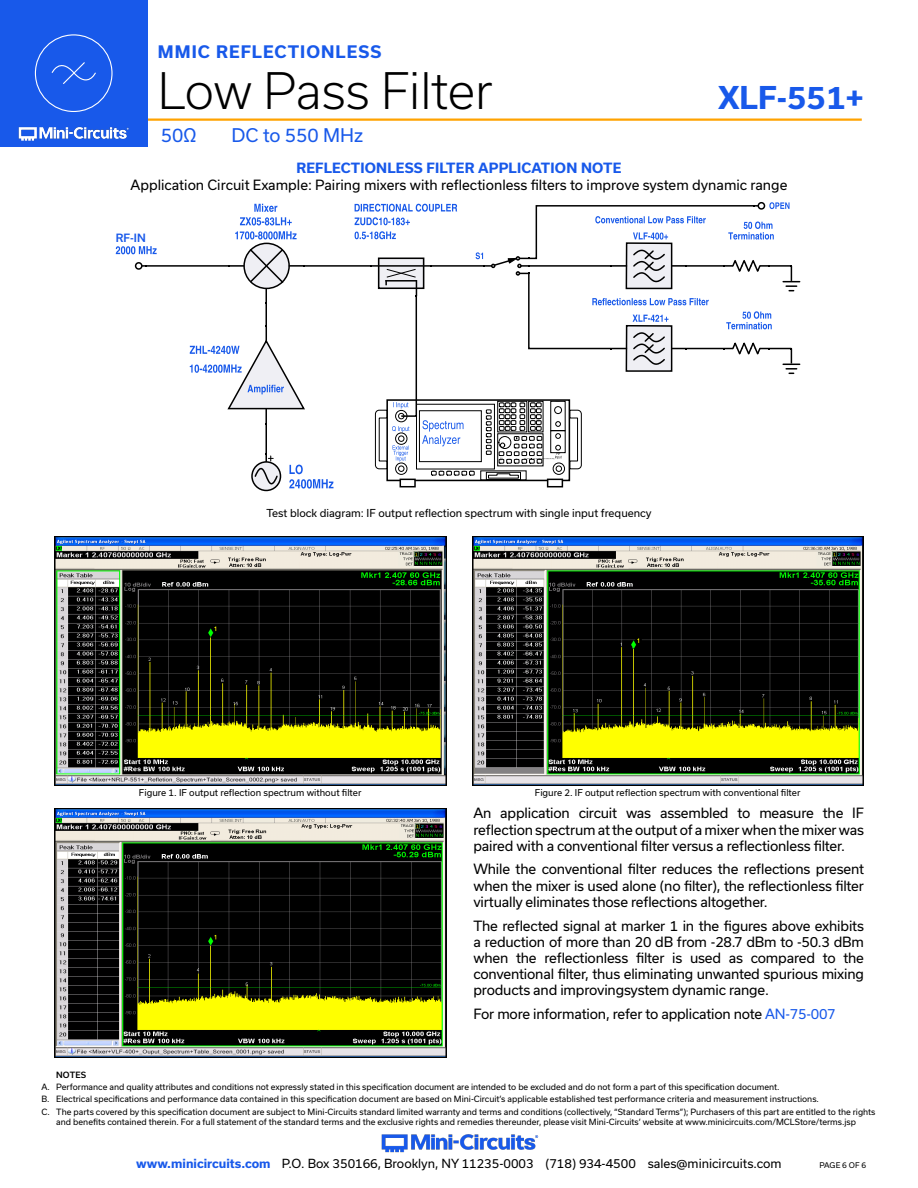
<style>
.page{position:relative;width:918px;height:1188px;background:#fff}
.page>*{position:absolute;margin:0;border:0;box-sizing:border-box;transform-origin:0 0}
.t1{font:300 48px "Usual";color:#000}
.t2{font:700 30px "Usual";color:#1859ea}
.t3{font:18px "Usual";color:#1859ea}
.t4{font:700 16.5px "Usual";letter-spacing:.065em;color:#1859ea}
.Regular_Copy{font:13.5px/16.2px "Usual";letter-spacing:-.015em;color:#000;text-align:justify}
.Blue_Headers{font:700 13.5px "Usual";letter-spacing:.015em;color:#1859ea}
.t5{font:12px "Usual";color:#000}
.t6{font:500 10.95px "Usual";color:#1859ea}
.Product_Marking_Copy{font:10.5px "Usual";color:#000}
.Notes{font:9px "Usual";color:#000}
.t7{font:8.25px/12.1px "Usual";color:#000}
.t8{font:500 8.25px "Usual";letter-spacing:.015em;color:#000}
.t9{font:7.5px "Usual";color:#000}
.s1{color:#1859ea}
.s2{font-weight:700;color:#1859ea}
</style>
<div class="page">
<img style="left:381px;top:1134px;width:158px;height:19px">
<hr style="left:129px;top:118px;width:733px;height:3px;background:#ffa300">
<div style="left:0;top:0;width:147px;height:147px;background:#1859ea"></div>
<img style="left:18px;top:120px;width:130px;height:25px">
<div style="left:35px;top:34px;width:78px;height:78px;border:1px solid #fff;border-radius:50%"></div>
<svg style="left:51px;top:62px;width:45px;height:22px"></svg>
<img style="left:54px;top:808px;width:392px;height:250px">
<img style="left:472px;top:536px;width:392px;height:249px">
<svg style="left:244px;top:243px;width:45px;height:45px"></svg>
<div style="left:243px;top:243px;width:47px;height:46px;border:2px solid #000;border-radius:50%"></div>
<svg style="left:229px;top:248px;width:75px;height:55px"></svg>
<svg style="left:235px;top:204px;width:62px;height:35px"></svg>
<div style="left:135px;top:262px;width:8px;height:8px;border:2px solid #000;border-radius:50%"></div>
<svg style="left:136px;top:263px;width:10px;height:6px"></svg>
<div style="left:251px;top:461px;width:30px;height:30px;border:2px solid #000;border-radius:50%"></div>
<svg style="left:253px;top:454px;width:26px;height:38px"></svg>
<svg style="left:289px;top:465px;width:44px;height:24px"></svg>
<svg style="left:190px;top:326px;width:115px;height:98px"></svg>
<div style="left:480px;top:471px;width:46px;height:9px;border:1px solid #000"></div>
<div style="left:400px;top:479px;width:16px;height:8px;border:2px solid #000"></div>
<div style="left:547px;top:479px;width:16px;height:8px;border:2px solid #000"></div>
<hr style="left:265px;top:303px;width:2px;height:23px;background:#000">
<hr style="left:265px;top:424px;width:2px;height:30px;background:#000">
<svg style="left:116px;top:246px;width:41px;height:8px"></svg>
<hr style="left:146px;top:265px;width:83px;height:2px;background:#000">
<hr style="left:304px;top:265px;width:67px;height:2px;background:#000">
<svg style="left:355px;top:202px;width:445px;height:277px"></svg>
<hr style="left:431px;top:265px;width:53px;height:2px;background:#000">
<img style="left:54px;top:536px;width:392px;height:249px">
<h3 class="t4" style="left:158px;top:42px;width:225px">MMIC REFLECTIONLESS</h3>
<h1 class="t1" style="left:158px;top:63px;width:336px">Low Pass Filter</h1>
<h3 class="t3" style="left:161px;top:125px;width:37px">50Ω</h3>
<h3 class="t3" style="left:232px;top:125px;width:133px">DC to 550 MHz</h3>
<p class="Blue_Headers" style="left:296px;top:160px;width:327px">REFLECTIONLESS FILTER APPLICATION NOTE</p>
<h2 class="t2" style="left:718px;top:80px;width:147px">XLF-551+</h2>
<p class="Regular_Copy" style="left:131px;top:176px;width:658px">Application Circuit Example: Pairing mixers with reflectionless filters to improve system dynamic range</p>
<p class="t6" style="left:116px;top:232px;width:32px">RF-IN</p>
<p class="Product_Marking_Copy" style="left:267px;top:507px;width:387px">Test block diagram: IF output reflection spectrum with single input frequency</p>
<p class="Notes" style="left:139px;top:788px;width:224px">Figure 1. IF output reflection spectrum without filter</p>
<p class="Notes" style="left:535px;top:788px;width:267px">Figure 2. IF output reflection spectrum with conventional filter</p>
<p class="Regular_Copy" style="left:473px;top:805px;width:392px">An application circuit was assembled to measure the IF reflection spectrum at the output of a mixer when the mixer was paired with a conventional filter versus a reflectionless filter.</p>
<p class="Regular_Copy" style="left:473px;top:861px;width:392px">While the conventional filter reduces the reflections present when the mixer is used alone (no filter), the reflectionless filter virtually eliminates those reflections altogether.</p>
<p class="Regular_Copy" style="left:473px;top:917px;width:392px">The reflected signal at marker 1 in the figures above exhibits a reduction of more than 20 dB from -28.7 dBm to -50.3 dBm when the reflectionless filter is used as compared to the conventional filter, thus eliminating unwanted spurious mixing products and improvingsystem dynamic range.</p>
<p class="Regular_Copy" style="left:473px;top:1006px;width:364px">For more information, refer to application note <span class="s1">AN-75-007</span></p>
<p class="t8" style="left:56px;top:1070px;width:31px">NOTES</p>
<p class="t7" style="left:42px;top:1081px;width:835px">A. Performance and quality attributes and conditions not expressly stated in this specification document are intended to be excluded and do not form a part of this specification document.<br>B. Electrical specifications and performance data contained in this specification document are based on Mini-Circuit’s applicable established test performance criteria and measurement instructions.<br>C. The parts covered by this specification document are subject to Mini-Circuits standard limited warranty and terms and conditions (collectively, “Standard Terms”); Purchasers of this part are entitled to the rights</p>
<p class="t7" style="left:56px;top:1115px;width:801px">and benefits contained therein. For a full statement of the standard terms and the exclusive rights and remedies thereunder, please visit Mini-Circuits’ website at www.minicircuits.com/MCLStore/terms.jsp</p>
<h3 class="t5" style="left:136px;top:1157px;width:647px"><span class="s2">www.minicircuits.com</span> P.O. Box 350166, Brooklyn, NY 11235-0003 (718) 934-4500 sales@minicircuits.com</h3>
<p class="t9" style="left:819px;top:1161px;width:48px">PAGE 6 OF 6</p>
</div>
